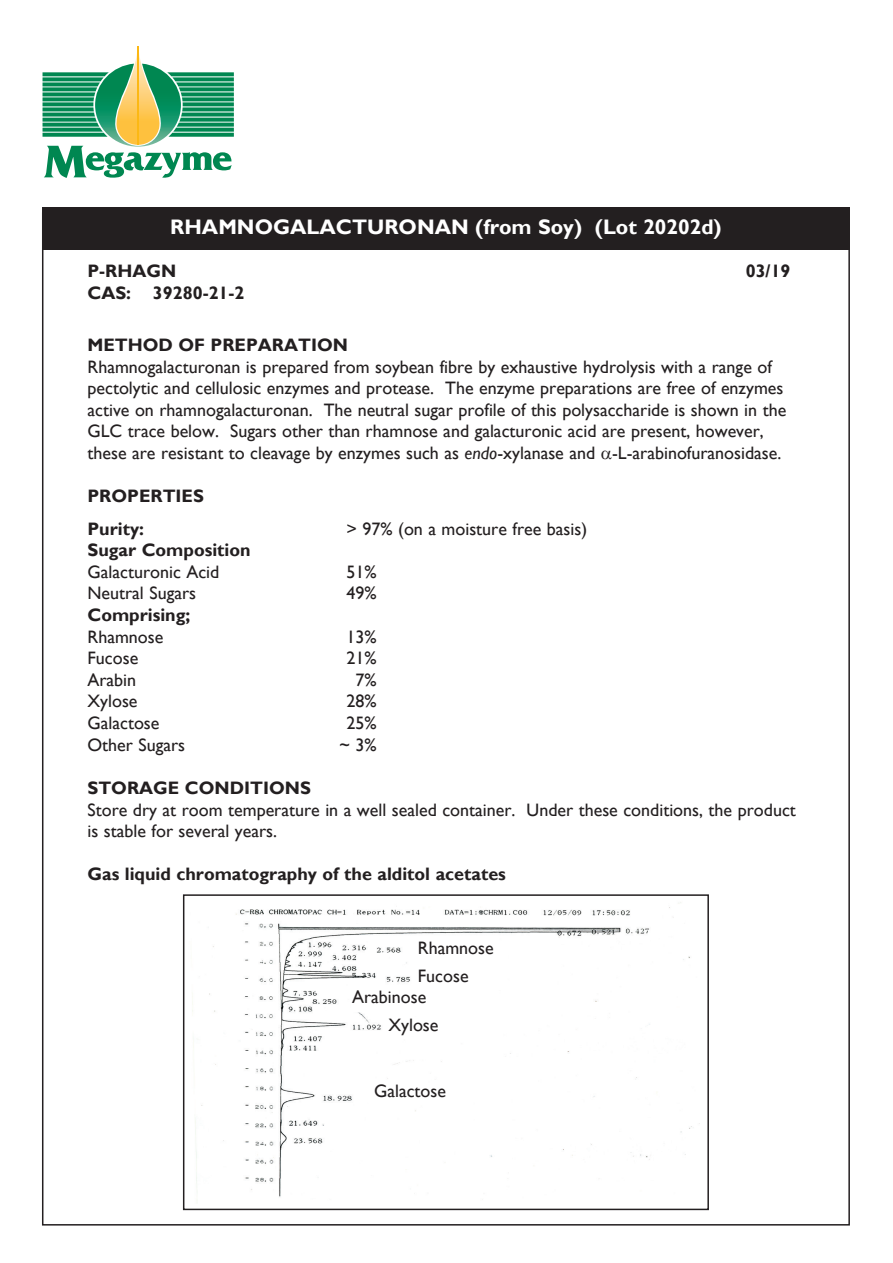
<style>
.page{position:relative;width:893px;height:1263px;background:#fff}
.page>*{position:absolute;margin:0;border:0;box-sizing:border-box;transform-origin:0 0}
.Top_of_Page_Header{font:700 21px "Gill Sans";color:#fff}
.Bodycopy{font:18px/21.6px "Gill Sans";color:#231f20}
.Bodycopy-2{font:700 18px "Gill Sans";color:#231f20}
.Bold_Sub_Heads{font:700 18px "Gill Sans";color:#231f20}
.s1{font-style:italic}
</style>
<div class="page">
<div style="left:42px;top:207px;width:808px;height:42px;background:#231f20"></div>
<img style="left:192px;top:902px;width:508px;height:295px">
<div style="left:183px;top:894px;width:526px;height:316px;border:2px solid #231f20"></div>
<svg style="left:367px;top:1083px;width:95px;height:21px"></svg>
<div style="left:416px;top:940px;width:93px;height:21px;background:#fff"></div>
<svg style="left:350px;top:989px;width:96px;height:23px"></svg>
<div style="left:387px;top:1016px;width:63px;height:21px;background:#fff"></div>
<div style="left:416px;top:968px;width:68px;height:21px;background:#fff"></div>
<svg style="left:43px;top:54px;width:191px;height:124px"></svg>
<hr style="left:137px;top:46px;width:2px;height:99px;background:#fcb814">
<p class="Top_of_Page_Header" style="left:170px;top:214px;width:553px">RHAMNOGALACTURONAN (from Soy) (Lot 20202d)</p>
<p class="Bodycopy-2" style="left:87px;top:260px;width:90px">P-RHAGN</p>
<p class="Bodycopy-2" style="left:746px;top:260px;width:46px">03/19</p>
<p class="Bodycopy-2" style="left:87px;top:282px;width:158px">CAS: 39280-21-2</p>
<p class="Bodycopy-2" style="left:87px;top:334px;width:262px">METHOD OF PREPARATION</p>
<p class="Bodycopy" style="left:87px;top:356px;width:700px">Rhamnogalacturonan is prepared from soybean fibre by exhaustive hydrolysis with a range of pectolytic and cellulosic enzymes and protease. The enzyme preparations are free of enzymes active on rhamnogalacturonan. The neutral sugar profile of this polysaccharide is shown in the GLC trace below. Sugars other than rhamnose and galacturonic acid are present, however, these are resistant to cleavage by enzymes such as <span class="s1">endo</span>-xylanase and -L-arabinofuranosidase.</p>
<p class="Bodycopy-2" style="left:87px;top:485px;width:118px">PROPERTIES</p>
<p class="Bodycopy-2" style="left:87px;top:518px;width:58px">Purity:</p>
<p class="Bodycopy" style="left:346px;top:518px;width:242px">&gt; 97% (on a moisture free basis)</p>
<p class="Bold_Sub_Heads" style="left:87px;top:539px;width:165px">Sugar Composition</p>
<p class="Bodycopy" style="left:87px;top:561px;width:133px">Galacturonic Acid</p>
<p class="Bodycopy" style="left:346px;top:561px;width:32px">51%</p>
<p class="Bodycopy" style="left:87px;top:583px;width:110px">Neutral Sugars</p>
<p class="Bodycopy" style="left:346px;top:583px;width:32px">49%</p>
<p class="Bodycopy-2" style="left:87px;top:604px;width:104px">Comprising;</p>
<p class="Bodycopy" style="left:87px;top:626px;width:77px">Rhamnose</p>
<p class="Bodycopy" style="left:346px;top:626px;width:32px">13%</p>
<p class="Bodycopy" style="left:87px;top:648px;width:52px">Fucose</p>
<p class="Bodycopy" style="left:346px;top:648px;width:32px">21%</p>
<p class="Bodycopy" style="left:87px;top:669px;width:50px">Arabin</p>
<p class="Bodycopy" style="left:355px;top:669px;width:23px">7%</p>
<p class="Bodycopy" style="left:87px;top:691px;width:52px">Xylose</p>
<p class="Bodycopy" style="left:346px;top:691px;width:32px">28%</p>
<p class="Bodycopy" style="left:87px;top:712px;width:73px">Galactose</p>
<p class="Bodycopy" style="left:346px;top:712px;width:32px">25%</p>
<p class="Bodycopy" style="left:87px;top:734px;width:99px">Other Sugars</p>
<p class="Bodycopy" style="left:339px;top:734px;width:39px">~ 3%</p>
<p class="Bold_Sub_Heads" style="left:87px;top:777px;width:225px">STORAGE CONDITIONS</p>
<p class="Bodycopy" style="left:87px;top:799px;width:710px">Store dry at room temperature in a well sealed container. Under these conditions, the product is stable for several years.</p>
<p class="Bodycopy-2" style="left:87px;top:863px;width:420px">Gas liquid chromatography of the alditol acetates</p>
<p class="Bodycopy" style="left:418px;top:938px;width:78px">Rhamnose</p>
<p class="Bodycopy" style="left:352px;top:987px;width:76px">Arabinose</p>
<p class="Bodycopy" style="left:388px;top:1014px;width:52px">Xylose</p>
<p class="Bodycopy" style="left:418px;top:966px;width:52px">Fucose</p>
<p class="Bodycopy" style="left:374px;top:1081px;width:74px">Galactose</p>
</div>
